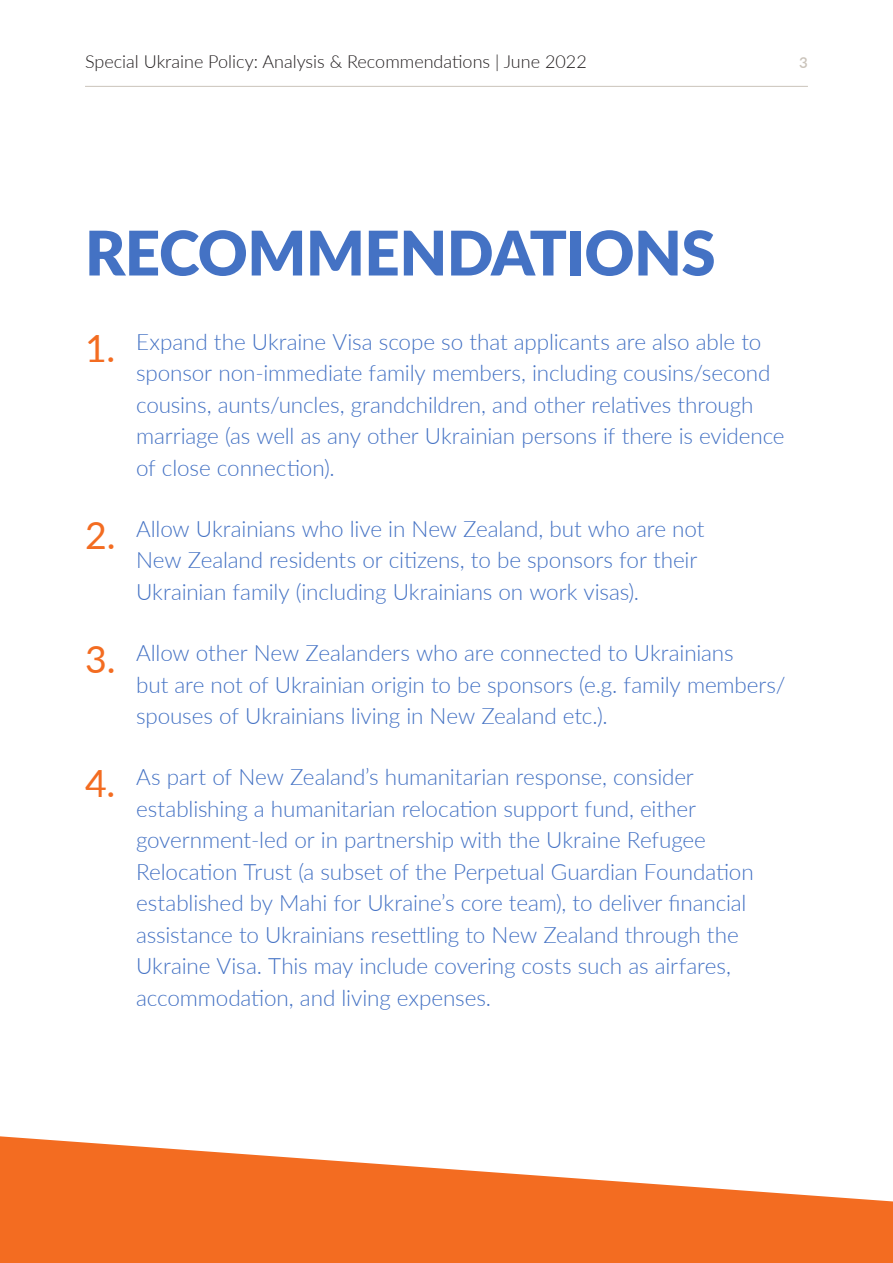
<style>
.page{position:relative;width:893px;height:1263px;background:#fff}
.page>*{position:absolute;margin:0;border:0;box-sizing:border-box;transform-origin:0 0}
.t1{font:900 61.5px "Lato";letter-spacing:-.01em;color:#4472c4}
.t2{font:300 22.5px/31.5px "Lato";letter-spacing:-.005em;color:#4472c4}
.t3{font:300 18px "Lato";color:#231f20}
.t4{font:600 15px "Lato";color:#cac3ba}
.s1{font-weight:400;font-size:37.5px;color:#f36c21}
</style>
<div class="page">
<hr style="left:85px;top:86px;width:723px;height:1px;background:#cac3ba">
<svg style="left:0;top:1136px;width:893px;height:127px;fill:#f36c21"></svg>
<p class="t3" style="left:85px;top:50px;width:503px">Special Ukraine Policy: Analysis &amp; Recommendations | June 2022</p>
<p class="t4" style="left:799px;top:52px;width:10px">3</p>
<h1 class="t1" style="left:85px;top:207px;width:632px">RECOMMENDATIONS</h1>
<p class="t2" style="left:136px;top:325px;width:650px;text-indent:-51px"><span class="s1">1.</span> Expand the Ukraine Visa scope so that applicants are also able to sponsor non-immediate family members, including cousins/second cousins, aunts/uncles, grandchildren, and other relatives through marriage (as well as any other Ukrainian persons if there is evidence of close connection).</p>
<p class="t2" style="left:136px;top:512px;width:570px;text-indent:-51px"><span class="s1">2.</span> Allow Ukrainians who live in New Zealand, but who are not<br>New Zealand residents or citizens, to be sponsors for their<br>Ukrainian family (including Ukrainians on work visas).</p>
<p class="t2" style="left:136px;top:636px;width:651px;text-indent:-51px"><span class="s1">3.</span> Allow other New Zealanders who are connected to Ukrainians<br>but are not of Ukrainian origin to be sponsors (e.g. family members/ spouses of Ukrainians living in New Zealand etc.).</p>
<p class="t2" style="left:136px;top:761px;width:619px;text-indent:-51px"><span class="s1">4.</span> As part of New Zealand’s humanitarian response, consider establishing a humanitarian relocation support fund, either government-led or in partnership with the Ukraine Refugee Relocation Trust (a subset of the Perpetual Guardian Foundation established by Mahi for Ukraine’s core team), to deliver financial assistance to Ukrainians resettling to New Zealand through the Ukraine Visa. This may include covering costs such as airfares, accommodation, and living expenses.</p>
</div>
